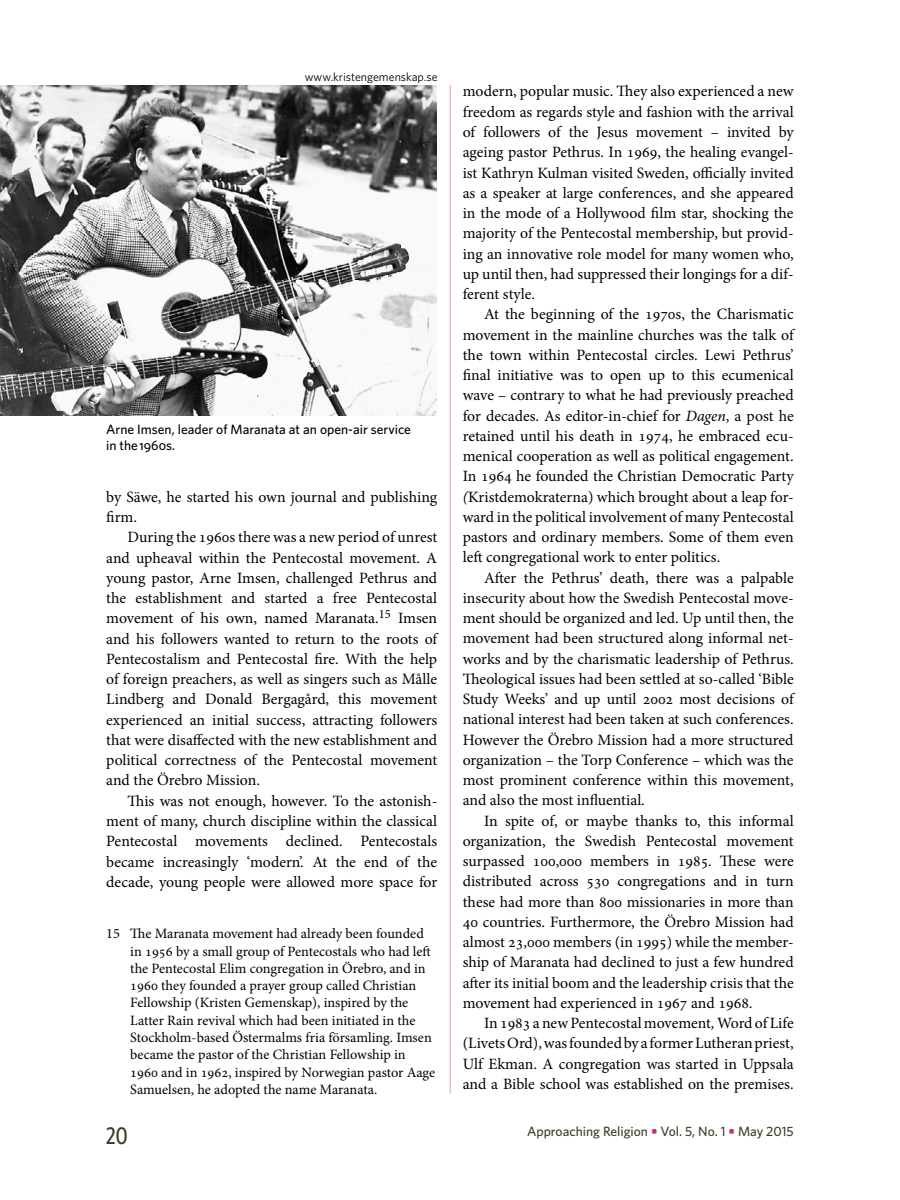
<style>
.page{position:relative;width:900px;height:1200px;background:#fff}
.page>*{position:absolute;margin:0;border:0;box-sizing:border-box;transform-origin:0 0}
.t1{font:500 24px "Whitney Condensed";color:#393e29}
.t2{font:15.75px/20.2px "Minion Pro";color:#000;text-align:justify}
.t3{font:14.25px/17.2px "Minion Pro";color:#000}
.t4{font:500 13.5px/16.5px "Whitney";color:#000}
.t5{font:500 13.5px "Whitney";color:#393e29}
.t6{font:12px "Whitney";color:#000}
.s1{font-family:"Whitney Medium SC";font-weight:400}
.s2{font-style:italic}
.s3{font-weight:700;color:#c23272}
</style>
<div class="page">
<hr style="left:450px;top:85px;width:1px;height:1009px;background:#e69cba">
<img style="left:0;top:85px;width:437px;height:331px">
<p class="t6" style="left:305px;top:69px;width:134px">www.kristengemenskap.se</p>
<p class="t4" style="left:106px;top:421px;width:306px">Arne Imsen, leader of Maranata at an open-air service in the <span class="s1">1960</span>s.</p>
<p class="t2" style="left:106px;top:487px;width:332px">by Säwe, he started his own journal and publishing firm.</p>
<p class="t2" style="left:106px;top:527px;width:333px;text-indent:21px">During the 1960s there was a new period of unrest and upheaval within the Pentecostal movement. A young pastor, Arne Imsen, challenged Pethrus and the establishment and started a free Pentecostal movement of his own, named Maranata.<sup>15</sup> Imsen and his followers wanted to return to the roots of Pentecostalism and Pentecostal fire. With the help of foreign preachers, as well as singers such as Målle Lindberg and Donald Bergagård, this movement experienced an initial success, attracting followers that were disaffected with the new establishment and political correctness of the Pentecostal movement and the Örebro Mission.</p>
<p class="t2" style="left:106px;top:791px;width:332px;text-indent:21px">This was not enough, however. To the astonish&shy;ment of many, church discipline within the classical Pentecostal movements declined. Pentecostals became increasingly ‘modern’. At the end of the decade, young people were allowed more space for</p>
<p class="t3" style="left:130px;top:925px;width:306px;text-indent:-24px">15 The Maranata movement had already been founded in 1956 by a small group of Pentecostals who had left the Pentecostal Elim congregation in Örebro, and in 1960 they founded a prayer group called Christian Fellowship (Kristen Gemenskap), inspired by the Latter Rain revival which had been initiated in the Stockholm-based Östermalms fria församling. Imsen became the pastor of the Christian Fellowship in 1960 and in 1962, inspired by Norwegian pastor Aage Samuelsen, he adopted the name Maranata.</p>
<p class="t2" style="left:463px;top:81px;width:332px">modern, popular music. They also experienced a new freedom as regards style and fashion with the arrival of followers of the Jesus movement – invited by ageing pastor Pethrus. In 1969, the healing evangel&shy;ist Kathryn Kulman visited Sweden, officially invited as a speaker at large conferences, and she appeared in the mode of a Hollywood film star, shocking the majority of the Pentecostal membership, but provid&shy;ing an innovative role model for many women who, up until then, had suppressed their longings for a dif&shy;ferent style.</p>
<p class="t2" style="left:463px;top:304px;width:332px;text-indent:21px">At the beginning of the 1970s, the Charismatic movement in the mainline churches was the talk of the town within Pentecostal circles. Lewi Pethrus’ final initiative was to open up to this ecumenical wave – contrary to what he had previously preached for decades. As editor-in-chief for <span class="s2">Dagen</span>, a post he retained until his death in 1974, he embraced ecu&shy;menical cooperation as well as political engagement.<br>In 1964 he founded the Christian Democratic Party <span class="s2">(</span>Kristdemokraterna) which brought about a leap for&shy;ward in the political involvement of many Pentecostal pastors and ordinary members. Some of them even left congregational work to enter politics.</p>
<p class="t2" style="left:463px;top:568px;width:332px;text-indent:21px">After the Pethrus’ death, there was a palpable insecurity about how the Swedish Pentecostal move&shy;ment should be organized and led. Up until then, the movement had been structured along informal net&shy;works and by the charismatic leadership of Pethrus.<br>Theological issues had been settled at so-called ‘Bible Study Weeks’ and up until 2002 most decisions of national interest had been taken at such conferences.<br>However the Örebro Mission had a more structured organization – the Torp Conference – which was the most prominent conference within this movement, and also the most influential.</p>
<p class="t2" style="left:463px;top:811px;width:333px;text-indent:21px">In spite of, or maybe thanks to, this informal organization, the Swedish Pentecostal movement surpassed 100,000 members in 1985. These were distributed across 530 congregations and in turn these had more than 800 missionaries in more than 40 countries. Furthermore, the Örebro Mission had almost 23,000 members (in 1995) while the member&shy;ship of Maranata had declined to just a few hundred after its initial boom and the leadership crisis that the movement had experienced in 1967 and 1968.</p>
<p class="t2" style="left:463px;top:1013px;width:332px;text-indent:21px">In 1983 a new Pentecostal movement<span class="s2">,</span> Word of Life (Livets Ord), was founded by a former Lutheran priest, Ulf Ekman. A congregation was started in Uppsala and a Bible school was established on the premises.</p>
<h1 class="t1" style="left:106px;top:1121px;width:23px">20</h1>
<p class="t5" style="left:527px;top:1122px;width:268px">Approaching Religion <span class="s3">•</span> Vol. 5, No. 1 <span class="s3">•</span> May 2015</p>
</div>
